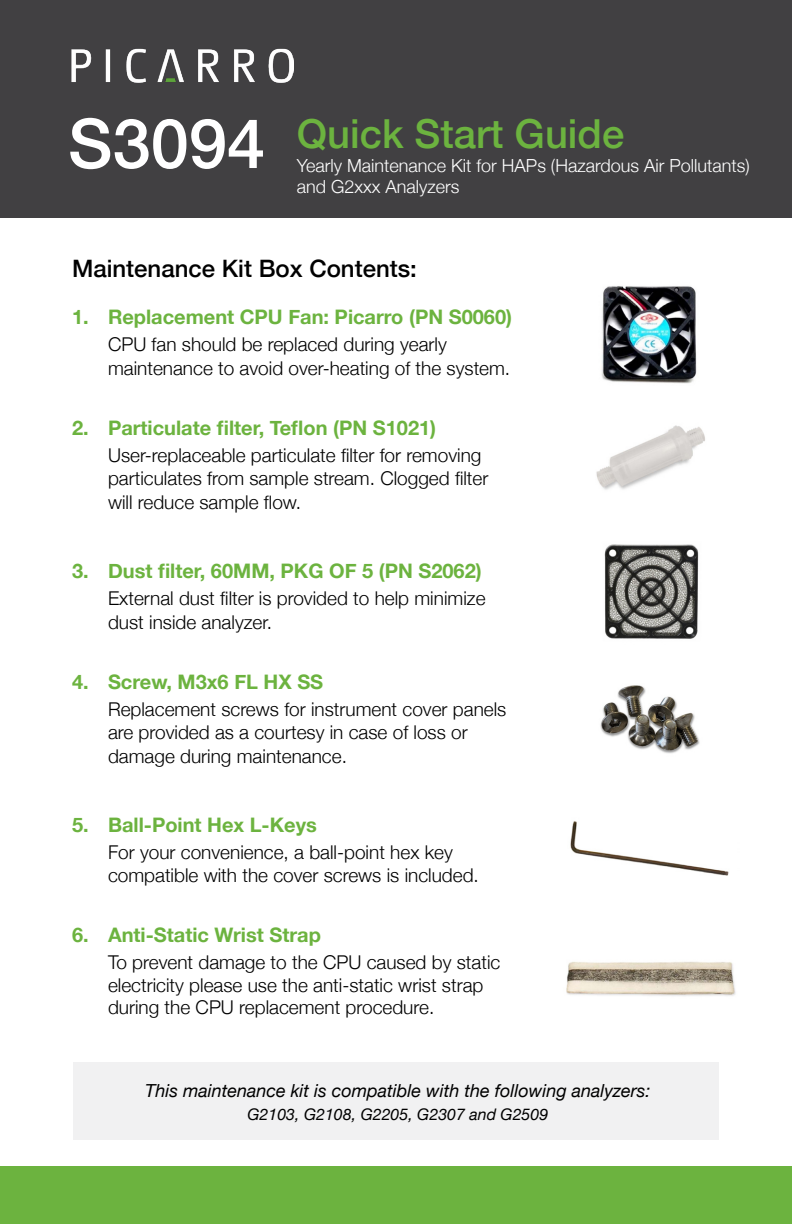
<style>
.page{position:relative;width:792px;height:1224px;background:#fff}
.page>*{position:absolute;margin:0;border:0;box-sizing:border-box;transform-origin:0 0}
.t1{font:500 68.6px "Helvetica Neue";color:#fff}
.t2{font:500 40px "Helvetica Neue";color:#6cb33f}
.t3{font:500 24px "Helvetica Neue";color:#000}
.t4{font:700 20px "Helvetica Neue";color:#6cb33f}
.t5{font:300 19px/23.4px "Helvetica Neue";color:#000}
.t6{font:300 18px/21px "Helvetica Neue";color:#fff}
.t7{font:italic 18px "Helvetica Neue";color:#000}
.t8{font:italic 16px "Helvetica Neue";color:#000}
</style>
<div class="page">
<div style="left:0;top:1166px;width:792px;height:58px;background:#6cb33f"></div>
<div style="left:73px;top:1063px;width:646px;height:77px;background:#f1f1f2"></div>
<div style="left:0;top:0;width:792px;height:218px;background:#414042"></div>
<img style="left:596px;top:425px;width:109px;height:65px">
<img style="left:570px;top:821px;width:159px;height:55px">
<img style="left:566px;top:961px;width:170px;height:35px">
<img style="left:72px;top:48px;width:221px;height:34px">
<img style="left:601px;top:286px;width:96px;height:98px">
<img style="left:604px;top:544px;width:95px;height:95px">
<img style="left:600px;top:685px;width:100px;height:69px">
<h1 class="t1" style="left:68px;top:88px;width:199px">S3094</h1>
<h2 class="t2" style="left:297px;top:102px;width:329px">Quick Start Guide</h2>
<p class="t6" style="left:297px;top:154px;width:454px">Yearly Maintenance Kit for HAPs (Hazardous Air Pollutants) and G2xxx Analyzers</p>
<p class="t3" style="left:72px;top:249px;width:346px">Maintenance Kit Box Contents:</p>
<p class="t4" style="left:72px;top:301px;width:442px">1. Replacement CPU Fan: Picarro (PN S0060)</p>
<p class="t5" style="left:108px;top:331px;width:404px;line-height:24px">CPU fan should be replaced during yearly maintenance to avoid over-heating of the system.</p>
<p class="t4" style="left:72px;top:412px;width:366px">2. Particulate filter, Teflon (PN S1021)</p>
<p class="t5" style="left:108px;top:442px;width:382px">User-replaceable particulate filter for removing particulates from sample stream. Clogged filter will reduce sample flow.</p>
<p class="t4" style="left:72px;top:555px;width:411px">3. Dust filter, 60MM, PKG OF 5 (PN S2062)</p>
<p class="t5" style="left:108px;top:585px;width:379px;line-height:24px">External dust filter is provided to help minimize dust inside analyzer.</p>
<p class="t4" style="left:72px;top:666px;width:253px">4. Screw, M3x6 FL HX SS</p>
<p class="t5" style="left:108px;top:696px;width:400px">Replacement screws for instrument cover panels are provided as a courtesy in case of loss or damage during maintenance.</p>
<p class="t4" style="left:72px;top:809px;width:246px">5. Ball-Point Hex L-Keys</p>
<p class="t5" style="left:108px;top:839px;width:372px;line-height:22.8px">For your convenience, a ball-point hex key compatible with the cover screws is included.</p>
<p class="t4" style="left:72px;top:919px;width:250px">6. Anti-Static Wrist Strap</p>
<p class="t5" style="left:108px;top:949px;width:394px;line-height:22.8px">To prevent damage to the CPU caused by static electricity please use the anti-static wrist strap during the CPU replacement procedure.</p>
<p class="t7" style="left:145px;top:1077px;width:507px">This maintenance kit is compatible with the following analyzers:</p>
<p class="t8" style="left:247px;top:1103px;width:302px">G2103, G2108, G2205, G2307 and G2509</p>
</div>
